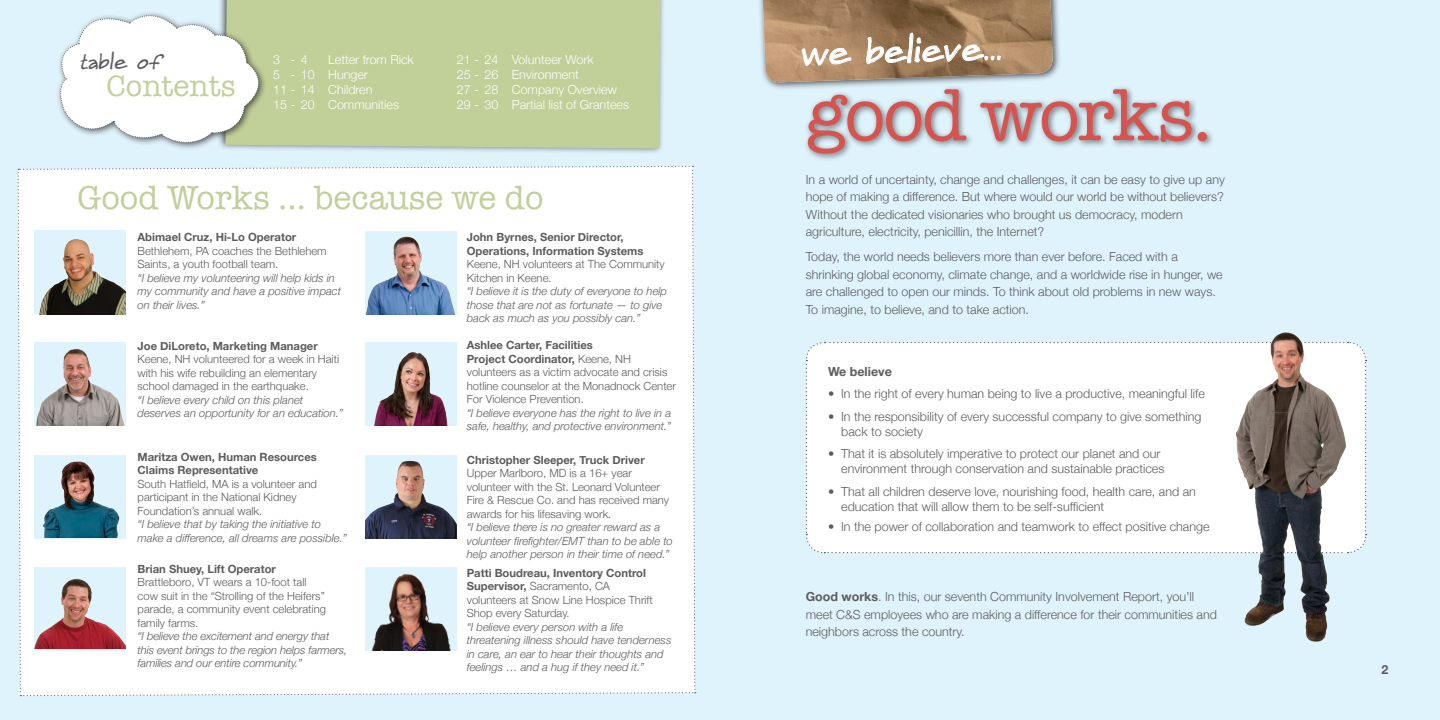
<style>
.page{position:relative;width:1440px;height:720px;background:#dff3fc}
.page>*{position:absolute;margin:0;border:0;box-sizing:border-box;transform-origin:0 0}
.t1{font:75px "American Typewriter";letter-spacing:-.03em;color:#d55450}
.t2{font:35px "Henry Hand";color:#fff}
.t3{font:33.88px "American Typewriter";color:#c1cf99}
.t4{font:30.12px "American Typewriter";color:#c1cf99}
.t5{font:21.25px "Henry Hand";color:#5c5c5f}
.t6{font:300 12.5px/17.5px "Helvetica Neue";color:#5c5c5f}
.t7{font:300 12.5px/15px "Helvetica Neue";color:#fff}
.t8{font:700 12.5px "Helvetica Neue";color:#5c5c5f}
.t9{font:300 11.25px/13.5px "Helvetica Neue";color:#5c5c5f}
.t10{font:italic 300 11.25px/13.5px "Helvetica Neue";color:#5c5c5f}
.t11{font:700 11.25px/13.5px "Helvetica Neue";color:#5c5c5f}
.s1{font-weight:700}
.s2{font-weight:300}
</style>
<div class="page">
<div style="left:17px;top:165px;width:679px;height:532px;background:#fff"></div>
<div style="left:216px;top:0;width:450px;height:154px;background:#231f20;opacity:.75"></div>
<div style="left:225px;top:0;width:436px;height:149px;background:#c1cf99"></div>
<svg style="left:58px;top:4px;width:217px;height:149px"></svg>
<div style="left:756px;top:0;width:305px;height:91px;background:#231f20;opacity:.75"></div>
<div style="left:804px;top:85px;width:411px;height:77px;background:#231f20;opacity:.59"></div>
<svg style="left:761px;top:0;width:292px;height:83px;background:#a58869"></svg>
<div style="left:805px;top:341px;width:562px;height:213px;background:#fff"></div>
<div style="left:366px;top:231px;width:91px;height:84px;background:#dff3fc"></div>
<img style="left:366px;top:236px;width:89px;height:78px">
<img style="left:34px;top:231px;width:91px;height:83px">
<div style="left:34px;top:567px;width:91px;height:83px;background:#dff3fc"></div>
<img style="left:34px;top:578px;width:91px;height:71px">
<div style="left:366px;top:342px;width:91px;height:83px;background:#dff3fc"></div>
<img style="left:374px;top:352px;width:74px;height:73px">
<img style="left:366px;top:455px;width:91px;height:83px">
<img style="left:366px;top:568px;width:91px;height:83px">
<img style="left:34px;top:455px;width:91px;height:82px">
<img style="left:34px;top:343px;width:91px;height:82px">
<img style="left:1228px;top:332px;width:132px;height:310px">
<p class="t5" style="left:80px;top:50px;width:83px">table of</p>
<p class="t4" style="left:107px;top:63px;width:131px">Contents</p>
<p class="t7" style="left:273px;top:51px;width:36px">3 -4</p>
<p class="t7" style="left:328px;top:51px;width:87px">Letter from Rick</p>
<p class="t7" style="left:273px;top:66px;width:101px">5 - 10 Hunger<br>11 - 14 Children</p>
<p class="t7" style="left:273px;top:96px;width:127px">15 - 20 Communities</p>
<p class="t7" style="left:457px;top:51px;width:138px">21 - 24 Volunteer Work</p>
<p class="t7" style="left:457px;top:66px;width:123px">25 - 26 Environment</p>
<p class="t7" style="left:457px;top:81px;width:162px">27 - 28 Company Overview</p>
<p class="t7" style="left:457px;top:96px;width:174px">29 - 30 Partial list of Grantees</p>
<p class="t3" style="left:77px;top:172px;width:468px">Good Works ... because we do</p>
<p class="t9" style="left:138px;top:230px;width:191px"><span class="s1">Abimael Cruz, Hi-Lo Operator<br></span>Bethlehem, PA coaches the Bethlehem<br>Saints, a youth football team.</p>
<p class="t10" style="left:138px;top:271px;width:205px">“I believe my volunteering will help kids in my community and have a positive impact on their lives.”</p>
<p class="t9" style="left:138px;top:339px;width:203px"><span class="s1">Joe DiLoreto, Marketing Manager </span>Keene, NH volunteered for a week in Haiti with his wife rebuilding an elementary school damaged in the earthquake.</p>
<p class="t10" style="left:138px;top:393px;width:207px">“I believe every child on this planet deserves an opportunity for an education.”</p>
<p class="t11" style="left:138px;top:450px;width:181px">Maritza Owen, Human Resources<br>Claims Representative</p>
<p class="t9" style="left:138px;top:477px;width:181px">South Hatfield, MA is a volunteer and participant in the National Kidney<br>Foundation’s annual walk.</p>
<p class="t10" style="left:138px;top:517px;width:211px">“I believe that by taking the initiative to make a difference, all dreams are possible.”</p>
<p class="t11" style="left:138px;top:562px;width:140px">Brian Shuey, Lift Operator</p>
<p class="t9" style="left:138px;top:575px;width:190px">Brattleboro, VT wears a 10-foot tall cow suit in the “Strolling of the Heifers” parade, a community event celebrating family farms.</p>
<p class="t10" style="left:138px;top:629px;width:211px">“I believe the excitement and energy that this event brings to the region helps farmers, families and our entire community.”</p>
<p class="t11" style="left:467px;top:230px;width:199px">John Byrnes, Senior Director,<br>Operations, Information Systems<br><span class="s2">Keene, NH volunteers at The Community<br>Kitchen in Keene.</span></p>
<p class="t10" style="left:467px;top:284px;width:202px">“I believe it is the duty of everyone to help those that are not as fortunate — to give back as much as you possibly can.”</p>
<p class="t9" style="left:467px;top:338px;width:211px"><span class="s1">Ashlee Carter, Facilities<br>Project Coordinator,</span> Keene, NH volunteers as a victim advocate and crisis hotline counselor at the Monadnock Center For Violence Prevention.</p>
<p class="t10" style="left:467px;top:406px;width:206px">“I believe everyone has the right to live in a safe, healthy, and protective environment.”</p>
<p class="t9" style="left:467px;top:453px;width:204px"><span class="s1">Christopher Sleeper, Truck Driver </span>Upper Marlboro, MD is a 16+ year volunteer with the St. Leonard Volunteer Fire &amp; Rescue Co. and has received many awards for his lifesaving work.</p>
<p class="t10" style="left:467px;top:520px;width:208px">“I believe there is no greater reward as a volunteer firefighter/EMT than to be able to help another person in their time of need.”</p>
<p class="t11" style="left:467px;top:566px;width:181px">Patti Boudreau, Inventory Control<br>Supervisor, <span class="s2">Sacramento, CA</span></p>
<p class="t9" style="left:467px;top:593px;width:188px">volunteers at Snow Line Hospice Thrift<br>Shop every Saturday.</p>
<p class="t10" style="left:467px;top:620px;width:206px">“I believe every person with a life threatening illness should have tenderness in care, an ear to hear their thoughts and feelings … and a hug if they need it.”</p>
<p class="t2" style="left:800px;top:34px;width:202px;rotate:-2deg">we believe...</p>
<p class="t1" style="left:806px;top:58px;width:408px">good works.</p>
<p class="t6" style="left:806px;top:170px;width:421px">In a world of uncertainty, change and challenges, it can be easy to give up any hope of making a difference. But where would our world be without believers?<br>Without the dedicated visionaries who brought us democracy, modern agriculture, electricity, penicillin, the Internet?</p>
<p class="t6" style="left:806px;top:248px;width:419px">Today, the world needs believers more than ever before. Faced with a shrinking global economy, climate change, and a worldwide rise in hunger, we are challenged to open our minds. To think about old problems in new ways.<br>To imagine, to believe, and to take action.</p>
<p class="t8" style="left:828px;top:364px;width:65px">We believe</p>
<p class="t6" style="left:828px;top:385px;width:378px">• In the right of every human being to live a productive, meaningful life</p>
<p class="t6" style="left:841px;top:409px;width:362px;line-height:15px;text-indent:-13px">• In the responsibility of every successful company to give something back to society</p>
<p class="t6" style="left:841px;top:446px;width:325px;line-height:15px;text-indent:-13px">• That it is absolutely imperative to protect our planet and our environment through conservation and sustainable practices</p>
<p class="t6" style="left:841px;top:484px;width:356px;line-height:15px;text-indent:-13px">• That all children deserve love, nourishing food, health care, and an education that will allow them to be self-sufficient</p>
<p class="t6" style="left:828px;top:517px;width:383px">• In the power of collaboration and teamwork to effect positive change</p>
<p class="t6" style="left:806px;top:588px;width:413px"><span class="s1">Good works</span>. In this, our seventh Community Involvement Report, you’ll meet C&amp;S employees who are making a difference for their communities and neighbors across the country.</p>
<p class="t8" style="left:1381px;top:661px;width:8px">2</p>
</div>
